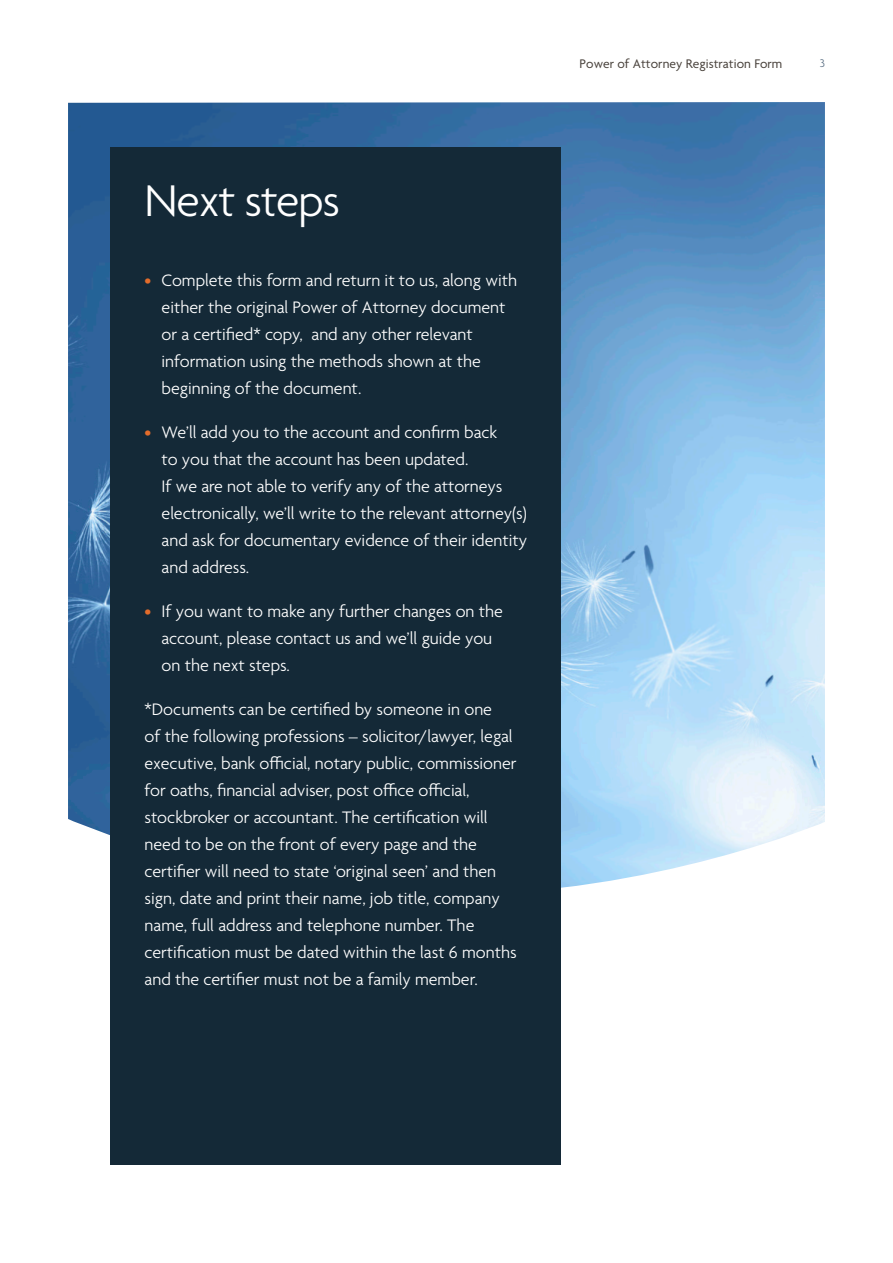
<style>
.page{position:relative;width:893px;height:1263px;background:#fff}
.page>*{position:absolute;margin:0;border:0;box-sizing:border-box;transform-origin:0 0}
.t1{font:300 48px "Agenda";letter-spacing:-.025em;color:#fff}
.Body_Copy{font:300 18px/27px "Agenda";color:#fff}
.t2{font:13.5px "Agenda";letter-spacing:.005em;color:#48413b}
.t3{font:300 12px "Agenda";color:#586d82}
.s1{font-weight:500;color:#e36c2b}
</style>
<div class="page">
<img style="left:68px;top:102px;width:757px;height:793px">
<div style="left:111px;top:148px;width:450px;height:1017px;background:#142937"></div>
<h1 class="t1" style="left:145px;top:175px;width:197px">Next steps</h1>
<p class="Body_Copy" style="left:162px;top:267px;width:357px;text-indent:-17px"><span class="s1">•</span> Complete this form and return it to us, along with either the original Power of Attorney document or a certified* copy, and any other relevant information using the methods shown at the beginning of the document.</p>
<p class="Body_Copy" style="left:162px;top:419px;width:367px;text-indent:-17px"><span class="s1">•</span> We’ll add you to the account and confirm back<br>to you that the account has been updated.<br>If we are not able to verify any of the attorneys electronically, we’ll write to the relevant attorney(s) and ask for documentary evidence of their identity and address.</p>
<p class="Body_Copy" style="left:162px;top:598px;width:343px;text-indent:-17px"><span class="s1">•</span> If you want to make any further changes on the account, please contact us and we’ll guide you on the next steps.</p>
<p class="Body_Copy" style="left:145px;top:696px;width:374px">*Documents can be certified by someone in one<br>of the following professions – solicitor/lawyer, legal executive, bank official, notary public, commissioner for oaths, financial adviser, post office official, stockbroker or accountant. The certification will need to be on the front of every page and the certifier will need to state ‘original seen’ and then sign, date and print their name, job title, company name, full address and telephone number. The certification must be dated within the last 6 months and the certifier must not be a family member.</p>
<p class="t2" style="left:580px;top:56px;width:204px">Power of Attorney Registration Form</p>
<p class="t3" style="left:820px;top:57px;width:7px">3</p>
</div>
